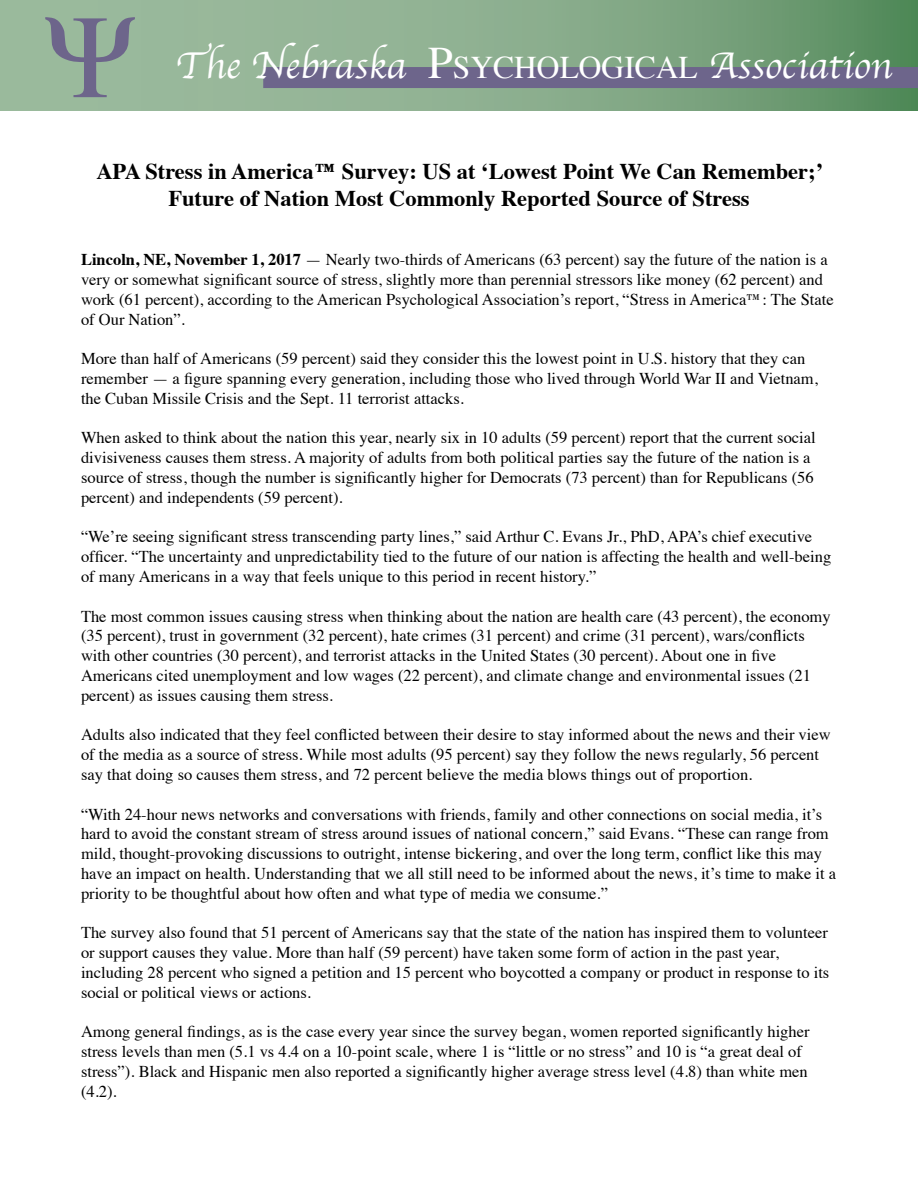
<style>
.page{position:relative;width:918px;height:1188px;background:#fff}
.page>*{position:absolute;margin:0;border:0;box-sizing:border-box;transform-origin:0 0}
.t1{font:39px "Apple Chancery";color:#fff}
.t2{font:700 22.5px/27px "Times";color:#000;text-align:center}
.t3{font:16.5px/19.8px "Times";color:#000}
.s1{font-family:"Times";font-size:45px}
.s2{font-family:"Times";font-size:31.5px}
.s3{font-weight:700}
</style>
<div class="page">
<svg style="left:0;top:0;width:918px;height:110px;background:#86ab89"></svg>
<div style="left:263px;top:67px;width:655px;height:21px;background:#6d658b"></div>
<div style="left:45px;top:17px;width:90px;height:80px;background:#9aba9c"></div>
<h1 class="t1" style="left:175px;top:35px;width:718px">The Nebraska <span class="s1">P</span><span class="s2">SYCHOLOGICAL</span> Association</h1>
<h2 class="t2" style="left:96px;top:155px;width:728px">APA Stress in America™ Survey: US at ‘Lowest Point We Can Remember;’<br>Future of Nation Most Commonly Reported Source of Stress</h2>
<p class="t3" style="left:81px;top:248px;width:754px"><span class="s3">Lincoln, NE, November 1, 2017</span> — Nearly two-thirds of Americans (63 percent) say the future of the nation is a very or somewhat significant source of stress, slightly more than perennial stressors like money (62 percent) and work (61 percent), according to the American Psychological Association’s report, “Stress in America™: The State of Our Nation”.</p>
<p class="t3" style="left:81px;top:347px;width:738px">More than half of Americans (59 percent) said they consider this the lowest point in U.S. history that they can remember — a figure spanning every generation, including those who lived through World War II and Vietnam, the Cuban Missile Crisis and the Sept. 11 terrorist attacks.</p>
<p class="t3" style="left:81px;top:427px;width:736px">When asked to think about the nation this year, nearly six in 10 adults (59 percent) report that the current social divisiveness causes them stress. A majority of adults from both political parties say the future of the nation is a source of stress, though the number is significantly higher for Democrats (73 percent) than for Republicans (56 percent) and independents (59 percent).</p>
<p class="t3" style="left:81px;top:526px;width:752px">“We’re seeing significant stress transcending party lines,” said Arthur C. Evans Jr., PhD, APA’s chief executive officer. “The uncertainty and unpredictability tied to the future of our nation is affecting the health and well-being of many Americans in a way that feels unique to this period in recent history.”</p>
<p class="t3" style="left:81px;top:605px;width:751px">The most common issues causing stress when thinking about the nation are health care (43 percent), the economy (35 percent), trust in government (32 percent), hate crimes (31 percent) and crime (31 percent), wars/conflicts with other countries (30 percent), and terrorist attacks in the United States (30 percent). About one in five Americans cited unemployment and low wages (22 percent), and climate change and environmental issues (21 percent) as issues causing them stress.</p>
<p class="t3" style="left:81px;top:724px;width:751px">Adults also indicated that they feel conflicted between their desire to stay informed about the news and their view of the media as a source of stress. While most adults (95 percent) say they follow the news regularly, 56 percent say that doing so causes them stress, and 72 percent believe the media blows things out of proportion.</p>
<p class="t3" style="left:81px;top:803px;width:757px">“With 24-hour news networks and conversations with friends, family and other connections on social media, it’s hard to avoid the constant stream of stress around issues of national concern,” said Evans. “These can range from mild, thought-provoking discussions to outright, intense bickering, and over the long term, conflict like this may have an impact on health. Understanding that we all still need to be informed about the news, it’s time to make it a priority to be thoughtful about how often and what type of media we consume.”</p>
<p class="t3" style="left:81px;top:922px;width:750px">The survey also found that 51 percent of Americans say that the state of the nation has inspired them to volunteer or support causes they value. More than half (59 percent) have taken some form of action in the past year, including 28 percent who signed a petition and 15 percent who boycotted a company or product in response to its social or political views or actions.</p>
<p class="t3" style="left:81px;top:1021px;width:730px">Among general findings, as is the case every year since the survey began, women reported significantly higher stress levels than men (5.1 vs 4.4 on a 10-point scale, where 1 is “little or no stress” and 10 is “a great deal of stress”). Black and Hispanic men also reported a significantly higher average stress level (4.8) than white men (4.2).</p>
</div>
